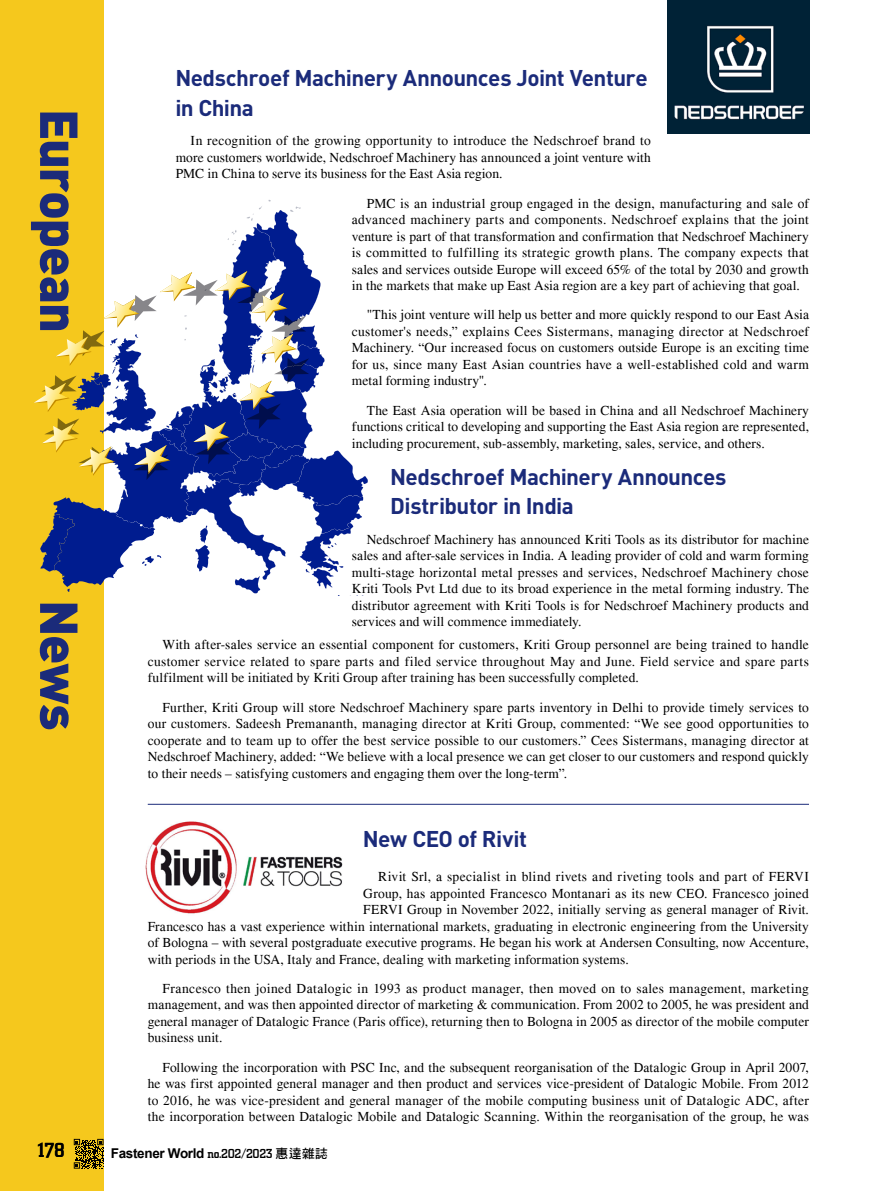
<style>
.page{position:relative;width:893px;height:1191px;background:#fff}
.page>*{position:absolute;margin:0;border:0;box-sizing:border-box;transform-origin:0 0}
.t1{font:900 52.5px "DIN Pro";letter-spacing:-.025em;color:#1b2b7a}
.t2{font:700 22.5px/29.2px "DIN Pro";letter-spacing:-.025em;color:#1b2b7a}
.t3{font:500 21px "City D";color:#000}
.t4{font:13.5px/16.5px "Times";letter-spacing:.01em;color:#000;text-align:justify}
.t5{font:700 13.5px "Arial";letter-spacing:-.025em;color:#000}
.s1{font-family:"City D";font-weight:500}
.s2{font-family:"DF Hei Std W7";font-weight:400;font-size:12.75px}
</style>
<div class="page">
<div style="left:0;top:0;width:104px;height:1191px;background:#f5c81d"></div>
<hr style="left:148px;top:804px;width:661px;height:1px;background:#1b2b7a">
<svg style="left:34px;top:200px;width:334px;height:396px"></svg>
<img style="left:668px;top:0;width:141px;height:134px">
<svg style="left:74px;top:1138px;width:30px;height:30px"></svg>
<img style="left:145px;top:821px;width:198px;height:93px">
<h1 class="t1" style="left:95px;top:109px;width:226px;rotate:90deg">European</h1>
<h1 class="t1" style="left:95px;top:600px;width:132px;rotate:90deg">News</h1>
<h2 class="t2" style="left:175px;top:63px;width:474px">Nedschroef Machinery Announces Joint Venture in China</h2>
<p class="t4" style="left:176px;top:132px;width:477px;text-indent:15px">In recognition of the growing opportunity to introduce the Nedschroef brand to more customers worldwide, Nedschroef Machinery has announced a joint venture with PMC in China to serve its business for the East Asia region.</p>
<p class="t4" style="left:352px;top:195px;width:459px;text-indent:15px">PMC is an industrial group engaged in the design, manufacturing and sale of advanced machinery parts and components. Nedschroef explains that the joint venture is part of that transformation and confirmation that Nedschroef Machinery is committed to fulfilling its strategic growth plans. The company expects that sales and services outside Europe will exceed 65% of the total by 2030 and growth in the markets that make up East Asia region are a key part of achieving that goal.</p>
<p class="t4" style="left:352px;top:306px;width:459px;text-indent:15px">"This joint venture will help us better and more quickly respond to our East Asia customer's needs,” explains Cees Sistermans, managing director at Nedschroef Machinery. “Our increased focus on customers outside Europe is an exciting time for us, since many East Asian countries have a well-established cold and warm metal forming industry".</p>
<p class="t4" style="left:352px;top:402px;width:459px;text-indent:15px">The East Asia operation will be based in China and all Nedschroef Machinery functions critical to developing and supporting the East Asia region are represented, including procurement, sub-assembly, marketing, sales, service, and others.</p>
<h2 class="t2" style="left:390px;top:461px;width:338px">Nedschroef Machinery Announces<br>Distributor in India</h2>
<p class="t4" style="left:352px;top:531px;width:459px;text-indent:15px">Nedschroef Machinery has announced Kriti Tools as its distributor for machine sales and after-sale services in India. A leading provider of cold and warm forming multi-stage horizontal metal presses and services, Nedschroef Machinery chose Kriti Tools Pvt Ltd due to its broad experience in the metal forming industry. The distributor agreement with Kriti Tools is for Nedschroef Machinery products and services and will commence immediately.</p>
<p class="t4" style="left:148px;top:636px;width:663px;text-indent:15px">With after-sales service an essential component for customers, Kriti Group personnel are being trained to handle customer service related to spare parts and filed service throughout May and June. Field service and spare parts fulfilment will be initiated by Kriti Group after training has been successfully completed.</p>
<p class="t4" style="left:148px;top:698px;width:663px;text-indent:15px">Further, Kriti Group will store Nedschroef Machinery spare parts inventory in Delhi to provide timely services to our customers. Sadeesh Premananth, managing director at Kriti Group, commented: “We see good opportunities to cooperate and to team up to offer the best service possible to our customers.” Cees Sistermans, managing director at Nedschroef Machinery, added: “We believe with a local presence we can get closer to our customers and respond quickly to their needs – satisfying customers and engaging them over the long-term”.</p>
<h2 class="t2" style="left:363px;top:823px;width:165px">New CEO of Rivit</h2>
<p class="t4" style="left:378px;top:868px;width:432px">Rivit Srl, a specialist in blind rivets and riveting tools and part of FERVI</p>
<p class="t4" style="left:363px;top:884px;width:447px">Group, has appointed Francesco Montanari as its new CEO. Francesco joined</p>
<p class="t4" style="left:363px;top:901px;width:447px">FERVI Group in November 2022, initially serving as general manager of Rivit.</p>
<p class="t4" style="left:148px;top:917px;width:663px">Francesco has a vast experience within international markets, graduating in electronic engineering from the University</p>
<p class="t4" style="left:148px;top:934px;width:663px">of Bologna – with several postgraduate executive programs. He began his work at Andersen Consulting, now Accenture,</p>
<p class="t4" style="left:148px;top:950px;width:482px">with periods in the USA, Italy and France, dealing with marketing information systems.</p>
<p class="t4" style="left:148px;top:980px;width:663px;text-indent:15px">Francesco then joined Datalogic in 1993 as product manager, then moved on to sales management, marketing management, and was then appointed director of marketing &amp; communication. From 2002 to 2005, he was president and general manager of Datalogic France (Paris office), returning then to Bologna in 2005 as director of the mobile computer business unit.</p>
<p class="t4" style="left:148px;top:1058px;width:663px;text-indent:15px">Following the incorporation with PSC Inc, and the subsequent reorganisation of the Datalogic Group in April 2007, he was first appointed general manager and then product and services vice-president of Datalogic Mobile. From 2012 to 2016, he was vice-president and general manager of the mobile computing business unit of Datalogic ADC, after the incorporation between Datalogic Mobile and Datalogic Scanning. Within the reorganisation of the group, he was</p>
<h3 class="t3" style="left:38px;top:1138px;width:29px">178</h3>
<p class="t5" style="left:111px;top:1144px;width:219px">Fastener World <span class="s1">no.202/2023</span> <span class="s2">惠達雜誌</span></p>
</div>
